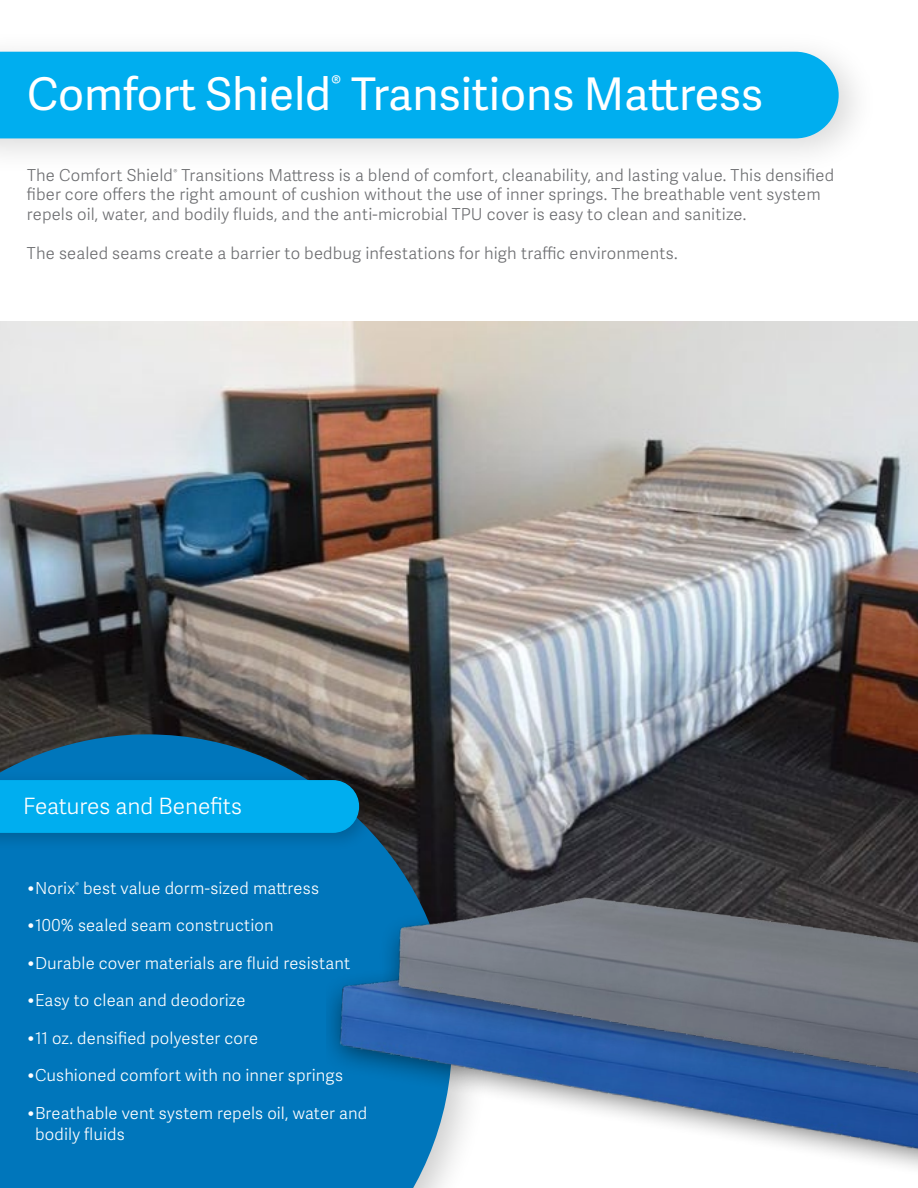
<style>
.page{position:relative;width:918px;height:1188px;background:#fff}
.page>*{position:absolute;margin:0;border:0;box-sizing:border-box;transform-origin:0 0}
.t1{font:45px "Adelle Sans";color:#fff}
.t2{font:300 22.5px "Adelle Sans";color:#fff}
.t3{font:300 16.5px/19.5px "Adelle Sans";letter-spacing:.01em;color:#6d6e71}
.t4{font:300 16.5px/21px "Adelle Sans";letter-spacing:.01em;color:#fff}
.s1{font-family:"Times";font-weight:400}
</style>
<div class="page">
<img style="left:0;top:322px;width:918px;height:547px">
<div style="left:0;top:29px;width:880px;height:147px;background:#000;opacity:.15"></div>
<div style="left:0;top:52px;width:839px;height:86px;background:#00aeef"></div>
<div style="left:0;top:715px;width:493px;height:473px;background:#000;opacity:.2"></div>
<svg style="left:0;top:734px;width:452px;height:454px;background:#076eab"></svg>
<div style="left:0;top:770px;width:378px;height:83px;background:#000;opacity:.2"></div>
<div style="left:0;top:780px;width:359px;height:53px;background:#00aeef"></div>
<img style="left:326px;top:928px;width:592px;height:259px">
<img style="left:372px;top:869px;width:546px;height:249px">
<h1 class="t1" style="left:27px;top:62px;width:738px">Comfort Shield<sup>®</sup> Transitions Mattress</h1>
<p class="t3" style="left:27px;top:164px;width:809px">The Comfort Shield<sup>®</sup> Transitions Mattress is a blend of comfort, cleanability, and lasting value. This densified fiber core offers the right amount of cushion without the use of inner springs. The breathable vent system repels oil, water, and bodily fluids, and the anti-microbial TPU cover is easy to clean and sanitize.</p>
<p class="t3" style="left:27px;top:242px;width:652px">The sealed seams create a barrier to bedbug infestations for high traffic environments.</p>
<h2 class="t2" style="left:23px;top:790px;width:220px">Features and Benefits</h2>
<p class="t4" style="left:28px;top:877px;width:292px"><span class="s1">•</span>Norix<sup>®</sup> best value dorm-sized mattress</p>
<p class="t4" style="left:28px;top:914px;width:247px"><span class="s1">•</span>100% sealed seam construction</p>
<p class="t4" style="left:28px;top:952px;width:324px"><span class="s1">•</span>Durable cover materials are fluid resistant</p>
<p class="t4" style="left:28px;top:989px;width:219px"><span class="s1">•</span>Easy to clean and deodorize</p>
<p class="t4" style="left:28px;top:1027px;width:231px"><span class="s1">•</span>11 oz. densified polyester core</p>
<p class="t4" style="left:28px;top:1064px;width:316px"><span class="s1">•</span>Cushioned comfort with no inner springs</p>
<p class="t4" style="left:35px;top:1102px;width:334px;text-indent:-7px"><span class="s1">•</span>Breathable vent system repels oil, water and bodily fluids</p>
</div>
